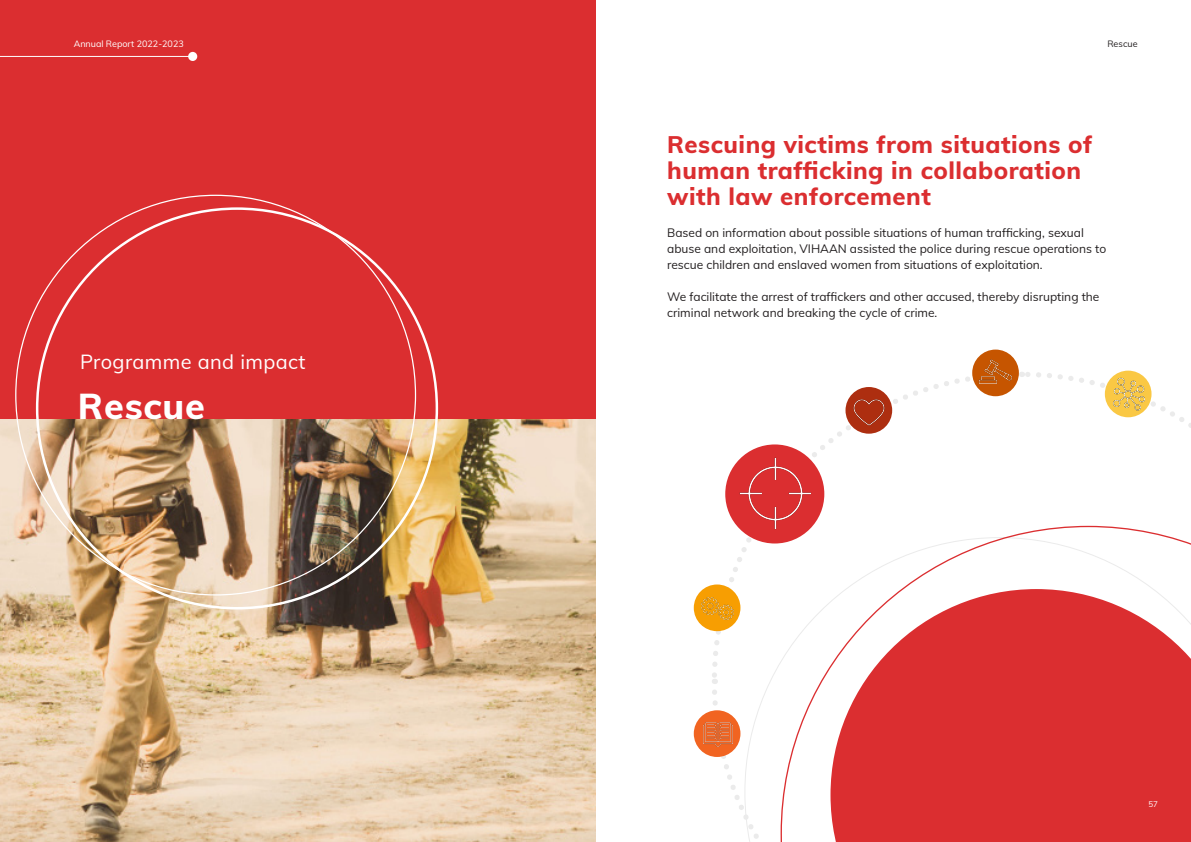
<style>
.page{position:relative;width:1191px;height:842px;background:#fff}
.page>*{position:absolute;margin:0;border:0;box-sizing:border-box;transform-origin:0 0}
.Body_-_Left_Aligned{font:800 36px "Muli";letter-spacing:.02em;color:#fff}
.Body_-_Left_Aligned-2{font:800 24px/26px "Muli";letter-spacing:.02em;color:#db2e30}
.Body_-_Left_Aligned-3{font:20px "Muli";letter-spacing:.02em;color:#fff}
.Body_-_Left_Aligned-4{font:12px/16px "Muli";color:#231f20}
.Body_-_Right_Aligned{font:9px "Muli";color:#fff}
.Body_-_Right_Aligned-2{font:9px "Muli";color:#231f20}
.Body_-_Left_Aligned-5{font:8px "Muli";color:#fff}
</style>
<div class="page">
<div style="left:0;top:0;width:596px;height:421px;background:#db2e30"></div>
<img style="left:0;top:420px;width:595px;height:422px">
<svg style="left:1022px;top:370px;width:169px;height:156px"></svg>
<svg style="left:710px;top:377px;width:306px;height:304px"></svg>
<svg style="left:711px;top:690px;width:33px;height:128px"></svg>
<svg style="left:744px;top:537px;width:36px;height:305px"></svg>
<svg style="left:780px;top:526px;width:411px;height:316px"></svg>
<svg style="left:845px;top:387px;width:47px;height:47px"></svg>
<img style="left:848px;top:392px;width:41px;height:41px">
<div style="left:694px;top:710px;width:46px;height:47px;background:#f16421;border-radius:50%"></div>
<img style="left:703px;top:722px;width:30px;height:25px">
<img style="left:725px;top:444px;width:99px;height:99px;border-radius:50px">
<div style="left:972px;top:350px;width:47px;height:46px;background:#c65500;border-radius:50%"></div>
<img style="left:976px;top:352px;width:38px;height:38px">
<div style="left:694px;top:584px;width:46px;height:47px;background:#f79e02;border-radius:50%"></div>
<img style="left:698px;top:589px;width:38px;height:38px">
<div style="left:1104px;top:371px;width:47px;height:46px;background:#fac844;border-radius:50%"></div>
<img style="left:1111px;top:376px;width:35px;height:36px">
<hr style="left:0;top:56px;width:190px;height:1px;background:#fff">
<div style="left:188px;top:52px;width:9px;height:9px;background:#fff;border-radius:50%"></div>
<p class="Body_-_Right_Aligned" style="left:74px;top:37px;width:112px">Annual Report 2022-2023</p>
<p class="Body_-_Left_Aligned-3" style="left:80px;top:348px;width:227px">Programme and impact</p>
<p class="Body_-_Left_Aligned" style="left:78px;top:380px;width:128px">Rescue</p>
<p class="Body_-_Right_Aligned-2" style="left:1107px;top:37px;width:32px">Rescue</p>
<p class="Body_-_Left_Aligned-2" style="left:667px;top:130px;width:426px">Rescuing victims from situations of human trafficking in collaboration with law enforcement</p>
<p class="Body_-_Left_Aligned-4" style="left:667px;top:224px;width:440px">Based on information about possible situations of human trafficking, sexual abuse and exploitation, VIHAAN assisted the police during rescue operations to rescue children and enslaved women from situations of exploitation.</p>
<p class="Body_-_Left_Aligned-4" style="left:667px;top:288px;width:434px">We facilitate the arrest of traffickers and other accused, thereby disrupting the criminal network and breaking the cycle of crime.</p>
<p class="Body_-_Left_Aligned-5" style="left:1148px;top:798px;width:11px">57</p>
</div>
